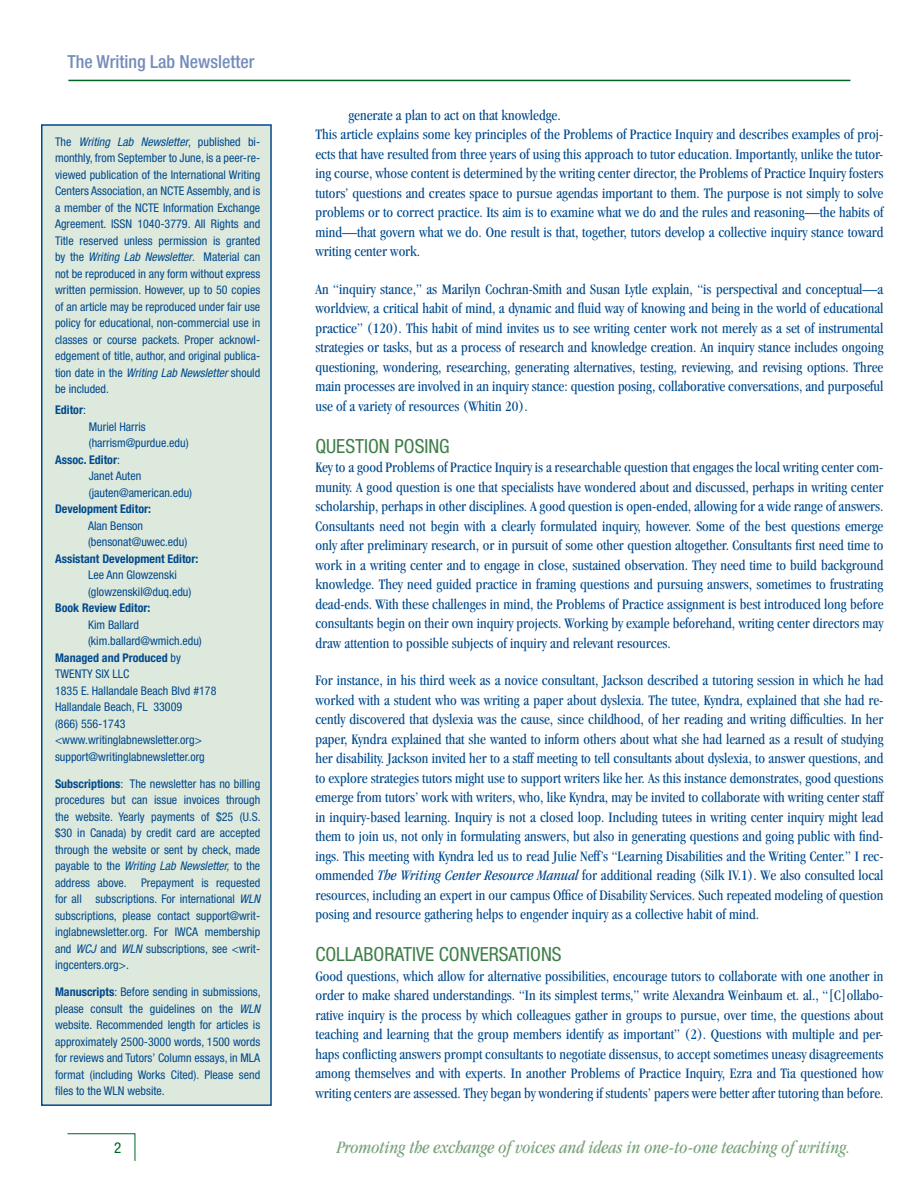
<style>
.page{position:relative;width:918px;height:1188px;background:#fff}
.page>*{position:absolute;margin:0;border:0;box-sizing:border-box;transform-origin:0 0}
.t1{font:condensed 19.5px "Helvetica Neue";color:#3f7e49}
.t2{font:italic condensed 18px "Garamond";color:#77a279}
.t3{font:500 condensed 18px "Helvetica Neue";color:#748cbb}
.t4{font:condensed 15px/19.5px "Garamond";color:#004a8d;text-align:justify}
.t5{font:condensed 15px "Helvetica Neue";color:#006224}
.t6{font:condensed 12px/16.5px "Helvetica Neue";color:#004a8d;text-align:justify}
.t7{font:700 condensed 12px "Helvetica Neue";color:#004a8d}
.s1{font-style:italic}
.s2{font-weight:400}
.s3{font-weight:700}
</style>
<div class="page">
<svg style="left:67px;top:1133px;width:69px;height:28px"></svg>
<hr style="left:68px;top:80px;width:782px;height:1px;background:#006224">
<div style="left:41px;top:124px;width:231px;height:982px;background:#dee9dd;border:2px solid #004a8d"></div>
<p class="t3" style="left:68px;top:51px;width:188px">The Writing Lab Newsletter</p>
<p class="t6" style="left:55px;top:133px;width:207px">The <span class="s1">Writing Lab Newsletter</span>, published bi&shy;monthly, from September to June, is a peer-re&shy;viewed publication of the International Writing Centers Association, an NCTE Assembly, and is a member of the NCTE Information Exchange Agreement. ISSN 1040-3779. All Rights and Title reserved unless permission is granted by the <span class="s1">Writing Lab Newsletter</span>. Material can not be reproduced in any form without express written permission. However, up to 50 copies of an article may be reproduced under fair use policy for educational, non-commercial use in classes or course packets. Proper acknowl&shy;edgement of title, author, and original publica&shy;tion date in the <span class="s1">Writing Lab Newsletter</span> should be included.</p>
<p class="t7" style="left:55px;top:403px;width:32px">Editor<span class="s2">:</span></p>
<p class="t6" style="left:89px;top:418px;width:58px">Muriel Harris</p>
<p class="t6" style="left:89px;top:435px;width:101px">(harrism@purdue.edu)</p>
<p class="t7" style="left:55px;top:452px;width:66px">Assoc. Editor<span class="s2">:</span></p>
<p class="t6" style="left:89px;top:468px;width:54px">Janet Auten</p>
<p class="t6" style="left:89px;top:484px;width:105px">(jauten@american.edu)</p>
<p class="t7" style="left:55px;top:502px;width:97px">Development Editor:</p>
<p class="t6" style="left:88px;top:517px;width:101px">Alan Benson (bensonat@uwec.edu)</p>
<p class="t7" style="left:55px;top:551px;width:145px">Assistant Development Editor:</p>
<p class="t6" style="left:88px;top:567px;width:105px">Lee Ann Glowzenski (glowzenskil@duq.edu)</p>
<p class="t7" style="left:55px;top:601px;width:97px">Book Review Editor:</p>
<p class="t6" style="left:88px;top:616px;width:52px">Kim Ballard</p>
<p class="t6" style="left:88px;top:633px;width:115px">(kim.ballard@wmich.edu)</p>
<p class="t7" style="left:55px;top:650px;width:127px">Managed and Produced <span class="s2">by</span></p>
<p class="t6" style="left:55px;top:666px;width:76px">TWENTY SIX LLC</p>
<p class="t6" style="left:55px;top:682px;width:163px">1835 E. Hallandale Beach Blvd #178</p>
<p class="t6" style="left:55px;top:699px;width:129px">Hallandale Beach, FL 33009</p>
<p class="t6" style="left:55px;top:715px;width:72px">(866) 556-1743</p>
<p class="t6" style="left:55px;top:732px;width:148px">&lt;www.writinglabnewsletter.org&gt;</p>
<p class="t6" style="left:55px;top:748px;width:151px">support@writinglabnewsletter.org</p>
<p class="t6" style="left:55px;top:775px;width:207px"><span class="s3">Subscriptions</span>: The newsletter has no billing procedures but can issue invoices through the website. Yearly payments of $25 (U.S. $30 in Canada) by credit card are accepted through the website or sent by check, made payable to the <span class="s1">Writing Lab Newsletter,</span> to the address above. Prepayment is requested for all subscriptions. For international <span class="s1">WLN </span>subscriptions, please contact support@writ&shy;inglabnewsletter.org. For IWCA membership and <span class="s1">WCJ</span> and <span class="s1">WLN</span> subscriptions, see &lt;writ&shy;ingcenters.org&gt;.</p>
<p class="t6" style="left:55px;top:984px;width:207px"><span class="s3">Manuscripts</span>: Before sending in submissions, please consult the guidelines on the <span class="s1">WLN </span>website. Recommended length for articles is approximately 2500-3000 words, 1500 words for reviews and Tutors’ Column essays, in MLA format (including Works Cited). Please send files to the WLN website.</p>
<p class="t5" style="left:114px;top:1139px;width:9px">2</p>
<p class="t4" style="left:315px;top:105px;width:570px;text-align:left;text-indent:33px">generate a plan to act on that knowledge.<br>This article explains some key principles of the Problems of Practice Inquiry and describes examples of proj&shy;ects that have resulted from three years of using this approach to tutor education. Importantly, unlike the tutor&shy;ing course, whose content is determined by the writing center director, the Problems of Practice Inquiry fosters tutors’ questions and creates space to pursue agendas important to them. The purpose is not simply to solve problems or to correct practice. Its aim is to examine what we do and the rules and reasoning—the habits of mind—that govern what we do. One result is that, together, tutors develop a collective inquiry stance toward writing center work.</p>
<p class="t4" style="left:315px;top:279px;width:570px">An “inquiry stance,” as Marilyn Cochran-Smith and Susan Lytle explain, “is perspectival and conceptual—a worldview, a critical habit of mind, a dynamic and fluid way of knowing and being in the world of educational practice” (120). This habit of mind invites us to see writing center work not merely as a set of instrumental strategies or tasks, but as a process of research and knowledge creation. An inquiry stance includes ongoing questioning, wondering, researching, generating alternatives, testing, reviewing, and revising options. Three main processes are involved in an inquiry stance: question posing, collaborative conversations, and purposeful use of a variety of resources (Whitin 20).</p>
<h1 class="t1" style="left:315px;top:435px;width:20px">Questi</h1>
<h1 class="t1" style="left:368px;top:435px;width:56px">on Posing</h1>
<p class="t4" style="left:315px;top:458px;width:570px">Key to a good Problems of Practice Inquiry is a researchable question that engages the local writing center com&shy;munity. A good question is one that specialists have wondered about and discussed, perhaps in writing center scholarship, perhaps in other disciplines. A good question is open-ended, allowing for a wide range of answers.<br>Consultants need not begin with a clearly formulated inquiry, however. Some of the best questions emerge only after preliminary research, or in pursuit of some other question altogether. Consultants first need time to work in a writing center and to engage in close, sustained observation. They need time to build background knowledge. They need guided practice in framing questions and pursuing answers, sometimes to frustrating dead-ends. With these challenges in mind, the Problems of Practice assignment is best introduced long before consultants begin on their own inquiry projects. Working by example beforehand, writing center directors may draw attention to possible subjects of inquiry and relevant resources.</p>
<p class="t4" style="left:315px;top:671px;width:570px">For instance, in his third week as a novice consultant, Jackson described a tutoring session in which he had worked with a student who was writing a paper about dyslexia. The tutee, Kyndra, explained that she had re&shy;cently discovered that dyslexia was the cause, since childhood, of her reading and writing difficulties. In her paper, Kyndra explained that she wanted to inform others about what she had learned as a result of studying her disability. Jackson invited her to a staff meeting to tell consultants about dyslexia, to answer questions, and to explore strategies tutors might use to support writers like her. As this instance demonstrates, good questions emerge from tutors’ work with writers, who, like Kyndra, may be invited to collaborate with writing center staff in inquiry-based learning. Inquiry is not a closed loop. Including tutees in writing center inquiry might lead them to join us, not only in formulating answers, but also in generating questions and going public with find&shy;ings. This meeting with Kyndra led us to read Julie Neff’s “Learning Disabilities and the Writing Center.” I rec&shy;ommended <span class="s1">The Writing Center Resource Manual</span> for additional reading (Silk IV.1). We also consulted local resources, including an expert in our campus Office of Disability Services. Such repeated modeling of question posing and resource gathering helps to engender inquiry as a collective habit of mind.</p>
<h1 class="t1" style="left:315px;top:943px;width:31px">Collab</h1>
<h1 class="t1" style="left:374px;top:943px;width:20px">orati</h1>
<h1 class="t1" style="left:416px;top:943px;width:73px">ve Conversati</h1>
<h1 class="t1" style="left:530px;top:943px;width:22px">ons</h1>
<p class="t4" style="left:315px;top:966px;width:570px">Good questions, which allow for alternative possibilities, encourage tutors to collaborate with one another in order to make shared understandings. “In its simplest terms,” write Alexandra Weinbaum et. al., “[C]ollabo&shy;rative inquiry is the process by which colleagues gather in groups to pursue, over time, the questions about teaching and learning that the group members identify as important” (2). Questions with multiple and per&shy;haps conflicting answers prompt consultants to negotiate dissensus, to accept sometimes uneasy disagreements among themselves and with experts. In another Problems of Practice Inquiry, Ezra and Tia questioned how writing centers are assessed. They began by wondering if students’ papers were better after tutoring than before.</p>
<p class="t2" style="left:337px;top:1137px;width:515px">Promoting the exchange of voices and ideas in one-to-one teaching of writing.</p>
</div>
